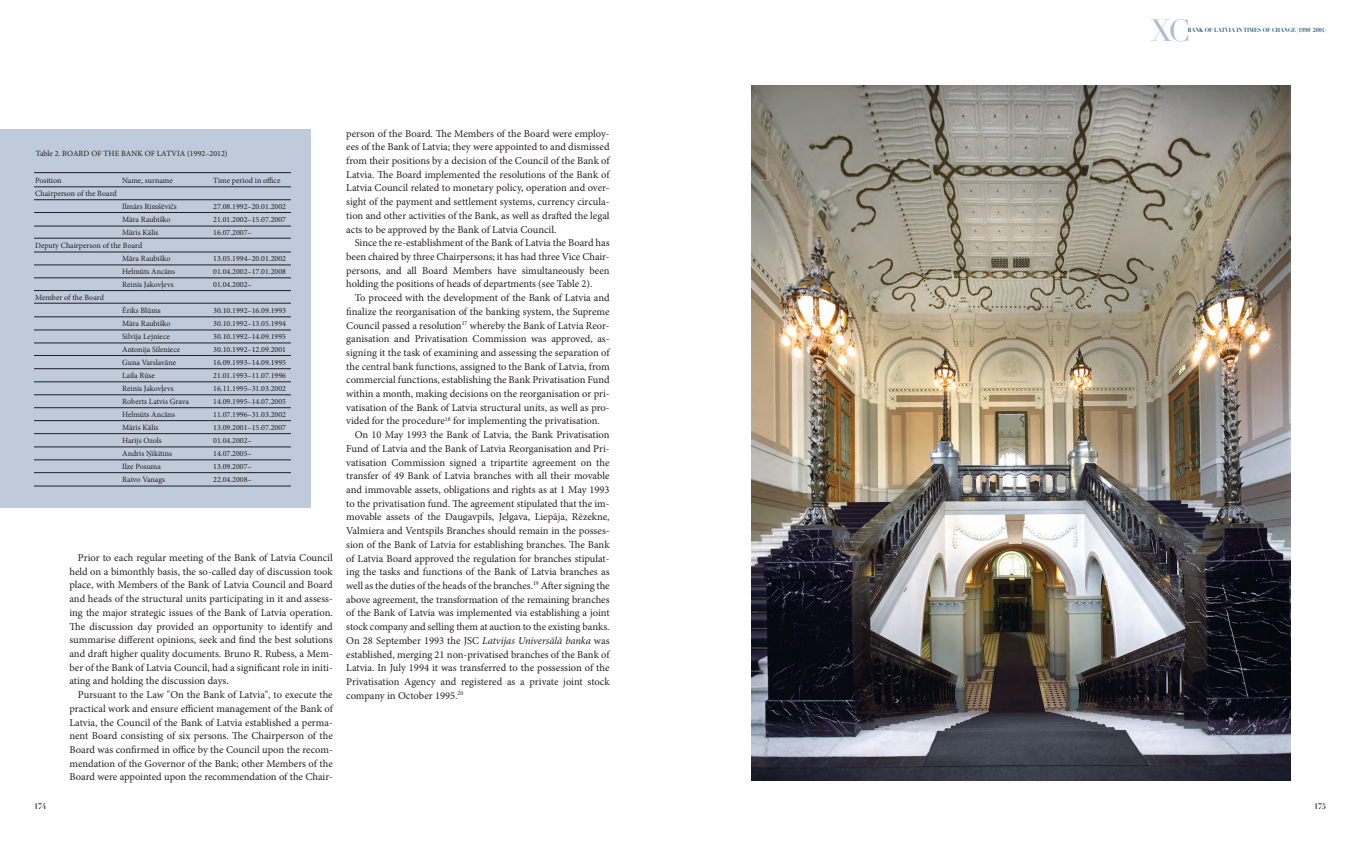
<style>
.page{position:relative;width:1361px;height:851px;background:#fff}
.page>*{position:absolute;margin:0;border:0;box-sizing:border-box;transform-origin:0 0}
.t1{font:30px "Didot";color:#acbcd1}
.Parastais__Web{font:10.5px/13.7px "Minion Pro";letter-spacing:-.005em;color:#231f20;text-align:justify}
.Parastais{font:10.5px/13.7px "Minion Pro";color:#231f20;text-align:justify}
.Parastais__Web-2{font:8px "Minion Pro";color:#231f20}
.t2{font:700 8px "Didot";color:#231f20;scale:.9 1}
.t3{font:700 5.8px "Didot";color:#084469;scale:.9 1}
.s1{font-style:italic}
</style>
<div class="page">
<div style="left:0;top:129px;width:311px;height:378px;background:#bfcadb"></div>
<hr style="left:34px;top:172px;width:257px;height:1px;background:#231f20">
<hr style="left:34px;top:187px;width:257px;height:1px;background:#231f20">
<hr style="left:34px;top:199px;width:257px;height:1px;background:#231f20">
<hr style="left:34px;top:212px;width:257px;height:1px;background:#231f20">
<hr style="left:34px;top:226px;width:257px;height:1px;background:#231f20">
<hr style="left:34px;top:238px;width:257px;height:1px;background:#231f20">
<hr style="left:34px;top:252px;width:257px;height:1px;background:#231f20">
<hr style="left:34px;top:265px;width:257px;height:1px;background:#231f20">
<hr style="left:34px;top:277px;width:257px;height:1px;background:#231f20">
<hr style="left:34px;top:290px;width:257px;height:1px;background:#231f20">
<hr style="left:34px;top:303px;width:257px;height:1px;background:#231f20">
<hr style="left:34px;top:316px;width:257px;height:1px;background:#231f20">
<hr style="left:34px;top:330px;width:257px;height:1px;background:#231f20">
<hr style="left:34px;top:343px;width:257px;height:1px;background:#231f20">
<hr style="left:34px;top:355px;width:257px;height:1px;background:#231f20">
<hr style="left:34px;top:368px;width:257px;height:1px;background:#231f20">
<hr style="left:34px;top:381px;width:257px;height:1px;background:#231f20">
<hr style="left:34px;top:394px;width:257px;height:1px;background:#231f20">
<hr style="left:34px;top:407px;width:257px;height:1px;background:#231f20">
<hr style="left:34px;top:420px;width:257px;height:1px;background:#231f20">
<hr style="left:34px;top:433px;width:257px;height:1px;background:#231f20">
<hr style="left:34px;top:446px;width:257px;height:1px;background:#231f20">
<hr style="left:34px;top:459px;width:257px;height:1px;background:#231f20">
<hr style="left:34px;top:472px;width:257px;height:1px;background:#231f20">
<hr style="left:34px;top:486px;width:257px;height:1px;background:#231f20">
<img style="left:751px;top:85px;width:539px;height:695px">
<p class="Parastais__Web-2" style="left:36px;top:148px;width:193px">Table 2. BOARD OF THE BANK OF LATVIA (1992–2012)</p>
<p class="Parastais__Web-2" style="left:35px;top:175px;width:28px">Position</p>
<p class="Parastais__Web-2" style="left:122px;top:175px;width:52px">Name, surname</p>
<p class="Parastais__Web-2" style="left:213px;top:175px;width:69px">Time period in office</p>
<p class="Parastais__Web-2" style="left:35px;top:188px;width:83px">Chairperson of the Board</p>
<p class="Parastais__Web-2" style="left:122px;top:201px;width:56px">Ilmārs Rimšēvičs</p>
<p class="Parastais__Web-2" style="left:213px;top:201px;width:74px">27.08.1992–20.01.2002</p>
<p class="Parastais__Web-2" style="left:122px;top:214px;width:50px">Māra Raubiško</p>
<p class="Parastais__Web-2" style="left:213px;top:214px;width:74px">21.01.2002–15.07.2007</p>
<p class="Parastais__Web-2" style="left:122px;top:227px;width:38px">Māris Kālis</p>
<p class="Parastais__Web-2" style="left:213px;top:227px;width:40px">16.07.2007–</p>
<p class="Parastais__Web-2" style="left:35px;top:240px;width:109px">Deputy Chairperson of the Board</p>
<p class="Parastais__Web-2" style="left:122px;top:253px;width:50px">Māra Raubiško</p>
<p class="Parastais__Web-2" style="left:213px;top:253px;width:74px">13.05.1994–20.01.2002</p>
<p class="Parastais__Web-2" style="left:122px;top:266px;width:55px">Helmūts Ancāns</p>
<p class="Parastais__Web-2" style="left:213px;top:266px;width:74px">01.04.2002–17.01.2008</p>
<p class="Parastais__Web-2" style="left:122px;top:279px;width:53px">Reinis Jakovļevs</p>
<p class="Parastais__Web-2" style="left:213px;top:279px;width:40px">01.04.2002–</p>
<p class="Parastais__Web-2" style="left:35px;top:292px;width:70px">Member of the Board</p>
<p class="Parastais__Web-2" style="left:122px;top:305px;width:40px">Ēriks Blūms</p>
<p class="Parastais__Web-2" style="left:213px;top:305px;width:74px">30.10.1992–16.09.1993</p>
<p class="Parastais__Web-2" style="left:122px;top:318px;width:50px">Māra Raubiško</p>
<p class="Parastais__Web-2" style="left:213px;top:318px;width:74px">30.10.1992–13.05.1994</p>
<p class="Parastais__Web-2" style="left:122px;top:331px;width:49px">Silvija Lejniece</p>
<p class="Parastais__Web-2" style="left:213px;top:331px;width:74px">30.10.1992–14.09.1995</p>
<p class="Parastais__Web-2" style="left:122px;top:344px;width:60px">Antonija Sileniece</p>
<p class="Parastais__Web-2" style="left:213px;top:344px;width:74px">30.10.1992–12.09.2001</p>
<p class="Parastais__Web-2" style="left:122px;top:357px;width:55px">Guna Varslavāne</p>
<p class="Parastais__Web-2" style="left:213px;top:357px;width:74px">16.09.1993–14.09.1995</p>
<p class="Parastais__Web-2" style="left:122px;top:370px;width:34px">Laila Rūse</p>
<p class="Parastais__Web-2" style="left:213px;top:370px;width:74px">21.01.1993–11.07.1996</p>
<p class="Parastais__Web-2" style="left:122px;top:383px;width:53px">Reinis Jakovļevs</p>
<p class="Parastais__Web-2" style="left:213px;top:383px;width:74px">16.11.1995–31.03.2002</p>
<p class="Parastais__Web-2" style="left:122px;top:396px;width:68px">Roberts Latvis Grava</p>
<p class="Parastais__Web-2" style="left:213px;top:396px;width:74px">14.09.1995–14.07.2005</p>
<p class="Parastais__Web-2" style="left:122px;top:409px;width:55px">Helmūts Ancāns</p>
<p class="Parastais__Web-2" style="left:213px;top:409px;width:74px">11.07.1996–31.03.2002</p>
<p class="Parastais__Web-2" style="left:122px;top:422px;width:38px">Māris Kālis</p>
<p class="Parastais__Web-2" style="left:213px;top:422px;width:74px">13.09.2001–15.07.2007</p>
<p class="Parastais__Web-2" style="left:122px;top:435px;width:41px">Harijs Ozols</p>
<p class="Parastais__Web-2" style="left:213px;top:435px;width:40px">01.04.2002–</p>
<p class="Parastais__Web-2" style="left:122px;top:448px;width:51px">Andris Ņikitins</p>
<p class="Parastais__Web-2" style="left:213px;top:448px;width:40px">14.07.2005–</p>
<p class="Parastais__Web-2" style="left:122px;top:461px;width:40px">Ilze Posuma</p>
<p class="Parastais__Web-2" style="left:213px;top:461px;width:40px">13.09.2007–</p>
<p class="Parastais__Web-2" style="left:122px;top:474px;width:44px">Raivo Vanags</p>
<p class="Parastais__Web-2" style="left:213px;top:474px;width:40px">22.04.2008–</p>
<p class="Parastais" style="left:69px;top:550px;width:265px;text-indent:9px">Prior to each regular meeting of the Bank of Latvia Council held on a bimonthly basis, the so-called day of discussion took place, with Members of the Bank of Latvia Council and Board and heads of the structural units participating in it and assess&shy;ing the major strategic issues of the Bank of Latvia operation.<br>The discussion day provided an opportunity to identify and summarise different opinions, seek and find the best solutions and draft higher quality documents. Bruno R. Rubess, a Mem&shy;ber of the Bank of Latvia Council, had a significant role in initi&shy;ating and holding the discussion days.</p>
<p class="Parastais__Web" style="left:69px;top:688px;width:265px;text-indent:9px">Pursuant to the Law "On the Bank of Latvia", to execute the practical work and ensure efficient management of the Bank of Latvia, the Council of the Bank of Latvia established a perma&shy;nent Board consisting of six persons. The Chairperson of the Board was confirmed in office by the Council upon the recom&shy;mendation of the Governor of the Bank; other Members of the Board were appointed upon the recommendation of the Chair-</p>
<p class="Parastais__Web" style="left:346px;top:126px;width:265px">person of the Board. The Members of the Board were employ&shy;ees of the Bank of Latvia; they were appointed to and dismissed from their positions by a decision of the Council of the Bank of Latvia. The Board implemented the resolutions of the Bank of Latvia Council related to monetary policy, operation and over&shy;sight of the payment and settlement systems, currency circula&shy;tion and other activities of the Bank, as well as drafted the legal acts to be approved by the Bank of Latvia Council.</p>
<p class="Parastais__Web" style="left:346px;top:236px;width:265px;text-indent:9px">Since the re-establishment of the Bank of Latvia the Board has been chaired by three Chairpersons; it has had three Vice Chair&shy;persons, and all Board Members have simultaneously been holding the positions of heads of departments (see Table 2).</p>
<p class="Parastais" style="left:346px;top:291px;width:265px;text-indent:9px">To proceed with the development of the Bank of Latvia and finalize the reorganisation of the banking system, the Supreme Council passed a resolution<sup>17</sup> whereby the Bank of Latvia Reor&shy;ganisation and Privatisation Commission was approved, as&shy;signing it the task of examining and assessing the separation of the central bank functions, assigned to the Bank of Latvia, from commercial functions, establishing the Bank Privatisation Fund within a month, making decisions on the reorganisation or pri&shy;vatisation of the Bank of Latvia structural units, as well as pro&shy;vided for the procedure<sup>18</sup> for implementing the privatisation.</p>
<p class="Parastais__Web" style="left:346px;top:428px;width:265px;text-indent:9px">On 10 May 1993 the Bank of Latvia, the Bank Privatisation Fund of Latvia and the Bank of Latvia Reorganisation and Pri&shy;vatisation Commission signed a tripartite agreement on the transfer of 49 Bank of Latvia branches with all their movable and immovable assets, obligations and rights as at 1 May 1993 to the privatisation fund. The agreement stipulated that the im&shy;movable assets of the Daugavpils, Jelgava, Liepāja, Rēzekne, Valmiera and Ventspils Branches should remain in the posses&shy;sion of the Bank of Latvia for establishing branches. The Bank of Latvia Board approved the regulation for branches stipulat&shy;ing the tasks and functions of the Bank of Latvia branches as well as the duties of the heads of the branches.<sup>19</sup> After signing the above agreement, the transformation of the remaining branches of the Bank of Latvia was implemented via establishing a joint stock company and selling them at auction to the existing banks.<br>On 28 September 1993 the JSC <span class="s1">Latvijas Universālā banka</span> was established, merging 21 non-privatised branches of the Bank of Latvia. In July 1994 it was transferred to the possession of the Privatisation Agency and registered as a private joint stock company in October 1995.<sup>20</sup></p>
<h1 class="t1" style="left:1150px;top:12px;width:41px">XC</h1>
<p class="t3" style="left:1188px;top:26px;width:155px">BANK OF LATVIA IN TIMES OF CHANGE (1990–2004)</p>
<p class="t2" style="left:34px;top:801px;width:15px">174</p>
<p class="t2" style="left:1314px;top:801px;width:15px">175</p>
</div>
